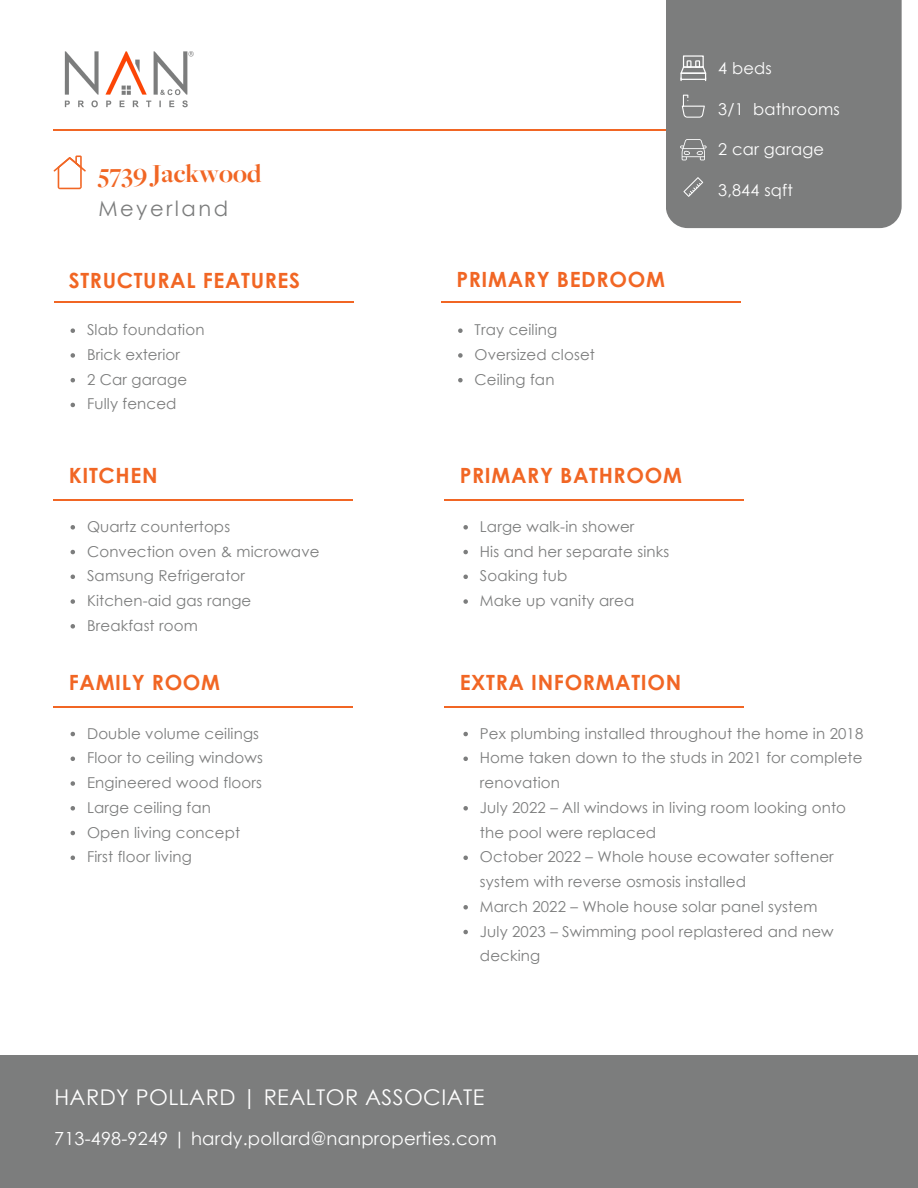
<style>
.page{position:relative;width:918px;height:1188px;background:#fff}
.page>*{position:absolute;margin:0;border:0;box-sizing:border-box;transform-origin:0 0}
.t1{font:700 27px "Freight Big Pro";color:#f16624}
.t2{font:21.6px "Century Gothic";letter-spacing:.02em;color:#fff}
.t3{font:700 21px "Century Gothic";letter-spacing:.03em;color:#f16624}
.t4{font:21px "Century Gothic";letter-spacing:.12em;color:#7c7d7d}
.t5{font:18px "Century Gothic";letter-spacing:.01em;color:#fff}
.t6{font:16.2px "Century Gothic";letter-spacing:.01em;color:#fff}
.t7{font:15px/24.8px "Century Gothic";letter-spacing:.01em;color:#7c7d7d}
</style>
<div class="page">
<div style="left:0;top:1056px;width:918px;height:132px;background:#7c7d7d"></div>
<img style="left:64px;top:51px;width:130px;height:57px">
<hr style="left:54px;top:302px;width:300px;height:1px;background:#f16624">
<hr style="left:441px;top:302px;width:299px;height:1px;background:#f16624">
<hr style="left:54px;top:499px;width:299px;height:2px;background:#f16624">
<svg style="left:54px;top:155px;width:32px;height:34px"></svg>
<hr style="left:54px;top:130px;width:619px;height:1px;background:#f16624">
<div style="left:666px;top:0;width:236px;height:228px;background:#7c7d7d"></div>
<svg style="left:682px;top:95px;width:23px;height:23px"></svg>
<svg style="left:680px;top:55px;width:26px;height:26px"></svg>
<svg style="left:680px;top:139px;width:27px;height:21px"></svg>
<svg style="left:683px;top:177px;width:20px;height:20px"></svg>
<svg style="left:71px;top:328px;width:4px;height:5px"></svg>
<svg style="left:71px;top:353px;width:4px;height:5px"></svg>
<svg style="left:71px;top:378px;width:4px;height:4px"></svg>
<svg style="left:71px;top:403px;width:4px;height:4px"></svg>
<svg style="left:458px;top:328px;width:5px;height:5px"></svg>
<svg style="left:458px;top:353px;width:5px;height:5px"></svg>
<svg style="left:458px;top:378px;width:5px;height:4px"></svg>
<svg style="left:71px;top:525px;width:4px;height:5px"></svg>
<svg style="left:71px;top:550px;width:4px;height:4px"></svg>
<svg style="left:71px;top:575px;width:4px;height:4px"></svg>
<svg style="left:71px;top:599px;width:4px;height:5px"></svg>
<svg style="left:71px;top:624px;width:4px;height:5px"></svg>
<hr style="left:445px;top:499px;width:299px;height:2px;background:#f16624">
<svg style="left:463px;top:525px;width:5px;height:5px"></svg>
<svg style="left:463px;top:550px;width:5px;height:4px"></svg>
<svg style="left:463px;top:575px;width:5px;height:4px"></svg>
<svg style="left:463px;top:599px;width:5px;height:5px"></svg>
<hr style="left:54px;top:706px;width:299px;height:1px;background:#f16624">
<svg style="left:71px;top:732px;width:4px;height:4px"></svg>
<svg style="left:71px;top:757px;width:4px;height:4px"></svg>
<svg style="left:71px;top:781px;width:4px;height:5px"></svg>
<svg style="left:71px;top:806px;width:4px;height:5px"></svg>
<svg style="left:71px;top:831px;width:4px;height:4px"></svg>
<svg style="left:71px;top:856px;width:4px;height:4px"></svg>
<hr style="left:445px;top:706px;width:299px;height:1px;background:#f16624">
<svg style="left:463px;top:732px;width:5px;height:4px"></svg>
<svg style="left:463px;top:757px;width:5px;height:4px"></svg>
<svg style="left:463px;top:806px;width:5px;height:5px"></svg>
<svg style="left:463px;top:856px;width:5px;height:4px"></svg>
<svg style="left:463px;top:905px;width:5px;height:5px"></svg>
<svg style="left:463px;top:930px;width:5px;height:4px"></svg>
<h2 class="t1" style="left:98px;top:163px;width:164px">5739 Jackwood</h2>
<h4 class="t4" style="left:98px;top:195px;width:131px">Meyerland</h4>
<h5 class="t3" style="left:69px;top:267px;width:233px">STRUCTURAL FEATURES</h5>
<p class="t3" style="left:456px;top:266px;width:210px">PRIMARY BEDROOM</p>
<h2 class="t7" style="left:87px;top:317px;width:119px">Slab foundation</h2>
<h2 class="t7" style="left:87px;top:342px;width:95px">Brick exterior</h2>
<p class="t7" style="left:87px;top:366px;width:102px">2 Car garage</p>
<p class="t7" style="left:87px;top:391px;width:91px">Fully fenced</p>
<h1 class="t3" style="left:69px;top:462px;width:90px">KITCHEN</h1>
<p class="t7" style="left:87px;top:514px;width:145px">Quartz countertops</p>
<p class="t7" style="left:87px;top:538px;width:234px">Convection oven &amp; microwave</p>
<p class="t7" style="left:87px;top:563px;width:159px">Samsung Refrigerator</p>
<p class="t7" style="left:87px;top:588px;width:166px">Kitchen-aid gas range</p>
<p class="t7" style="left:87px;top:613px;width:112px">Breakfast room</p>
<p class="t7" style="left:475px;top:317px;width:84px">Tray ceiling</p>
<p class="t7" style="left:475px;top:342px;width:122px">Oversized closet</p>
<p class="t7" style="left:475px;top:366px;width:81px">Ceiling fan</p>
<h2 class="t3" style="left:460px;top:462px;width:224px">PRIMARY BATHROOM</h2>
<p class="t7" style="left:480px;top:514px;width:156px">Large walk-in shower</p>
<p class="t7" style="left:480px;top:538px;width:191px">His and her separate sinks</p>
<p class="t7" style="left:480px;top:563px;width:89px">Soaking tub</p>
<p class="t7" style="left:480px;top:588px;width:156px">Make up vanity area</p>
<p class="t6" style="left:718px;top:58px;width:55px">4 beds</p>
<p class="t6" style="left:718px;top:99px;width:123px">3/1 bathrooms</p>
<p class="t6" style="left:718px;top:139px;width:107px">2 car garage</p>
<p class="t6" style="left:718px;top:180px;width:76px">3,844 sqft</p>
<h2 class="t3" style="left:69px;top:669px;width:153px">FAMILY ROOM</h2>
<p class="t7" style="left:87px;top:720px;width:174px">Double volume ceilings</p>
<p class="t7" style="left:87px;top:745px;width:177px">Floor to ceiling windows</p>
<p class="t7" style="left:87px;top:770px;width:176px">Engineered wood floors</p>
<p class="t7" style="left:87px;top:795px;width:125px">Large ceiling fan</p>
<p class="t7" style="left:87px;top:819px;width:155px">Open living concept</p>
<p class="t7" style="left:87px;top:844px;width:106px">First floor living</p>
<h2 class="t3" style="left:460px;top:669px;width:223px">EXTRA INFORMATION</h2>
<p class="t7" style="left:480px;top:720px;width:385px">Pex plumbing installed throughout the home in 2018</p>
<p class="t7" style="left:480px;top:745px;width:384px">Home taken down to the studs in 2021 for complete renovation</p>
<p class="t7" style="left:480px;top:795px;width:368px">July 2022 – All windows in living room looking onto the pool were replaced</p>
<p class="t7" style="left:480px;top:844px;width:355px">October 2022 – Whole house ecowater softener system with reverse osmosis installed</p>
<p class="t7" style="left:480px;top:894px;width:339px">March 2022 – Whole house solar panel system</p>
<p class="t7" style="left:480px;top:918px;width:355px">July 2023 – Swimming pool replastered and new decking</p>
<p class="t2" style="left:54px;top:1083px;width:431px">HARDY POLLARD | REALTOR ASSOCIATE</p>
<p class="t5" style="left:54px;top:1127px;width:444px">713-498-9249 | hardy.pollard@nanproperties.com</p>
</div>
